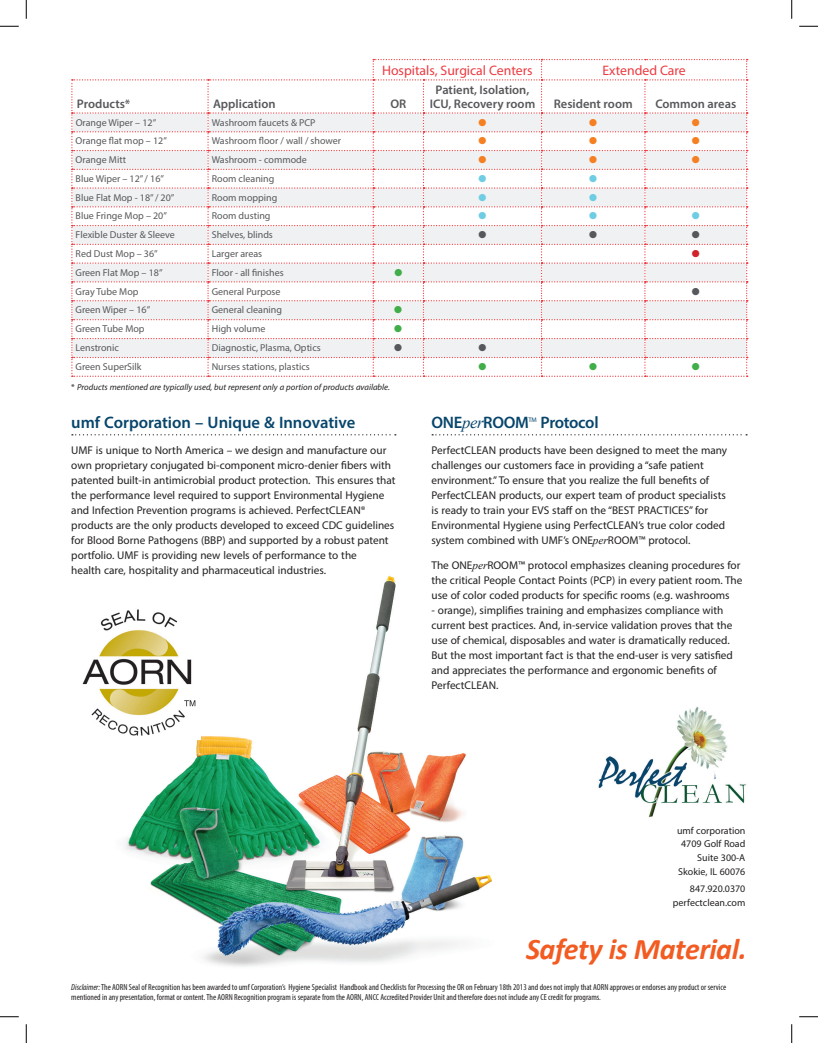
<style>
.page{position:relative;width:818px;height:1043px;background:#fff}
.page>*{position:absolute;margin:0;border:0;box-sizing:border-box;transform-origin:0 0}
.t1{font:italic 700 30px "Calibri";letter-spacing:-.015em;color:#f25b21}
.t2{font:600 16.62px "Myriad Pro";letter-spacing:-.005em;color:#07456b}
.t3{font:600 16.62px "Myriad Pro";letter-spacing:-.025em;color:#07456b}
.t4{font:13.75px "Myriad Pro";color:#ed3a40}
.t5{font:600 12.5px/13.8px "Myriad Pro";color:#57585b;text-align:center}
.t6{font:11.25px/15px "Myriad Pro";color:#231f20}
.t7{font:10px "Myriad Pro";color:#57585b}
.t8{font:10px/13.8px "Myriad Pro";color:#231f20;text-align:right}
.t9{font:10px "Zapf Dingbats ITC";color:#f57f21}
.t10{font:10px "Zapf Dingbats ITC";color:#6ecde3}
.t11{font:10px "Zapf Dingbats ITC";color:#57585b}
.t12{font:10px "Zapf Dingbats ITC";color:#40ae49}
.t13{font:10px "Zapf Dingbats ITC";color:#d1232a}
.t14{font:condensed 8.75px/10px "Myriad Pro";color:#231f20}
.t15{font:italic 8.75px "Myriad Pro";color:#231f20}
.t16{font:6.5px "Myriad Pro";color:#07456b}
.s1{font-style:normal}
.s2{font-family:"Times New Roman";font-weight:400;font-style:italic}
.s3{font-family:"Times New Roman";font-style:italic}
.s4{font-style:italic}
</style>
<div class="page">
<img style="left:125px;top:576px;width:367px;height:391px">
<svg style="left:72px;top:434px;width:324px;height:1px"></svg>
<svg style="left:432px;top:434px;width:315px;height:1px"></svg>
<svg style="left:71px;top:59px;width:676px;height:318px"></svg>
<img style="left:598px;top:706px;width:148px;height:111px">
<img style="left:82px;top:606px;width:118px;height:133px">
<svg style="left:0;top:25px;width:19px;height:2px"></svg>
<svg style="left:799px;top:25px;width:19px;height:2px"></svg>
<svg style="left:0;top:1016px;width:19px;height:1px"></svg>
<svg style="left:799px;top:1016px;width:19px;height:1px"></svg>
<svg style="left:25px;top:0;width:2px;height:19px"></svg>
<svg style="left:25px;top:1024px;width:2px;height:18px"></svg>
<svg style="left:791px;top:0;width:1px;height:19px"></svg>
<svg style="left:791px;top:1024px;width:1px;height:18px"></svg>
<p class="t4" style="left:382px;top:62px;width:152px">Hospitals, Surgical Centers</p>
<p class="t4" style="left:602px;top:62px;width:85px">Extended Care</p>
<p class="t5" style="left:77px;top:97px;width:55px">Products*</p>
<p class="t5" style="left:213px;top:97px;width:64px">Application</p>
<p class="t5" style="left:390px;top:97px;width:17px">OR</p>
<p class="t5" style="left:429px;top:83px;width:107px">Patient, Isolation,<br>ICU, Recovery room</p>
<p class="t5" style="left:553px;top:97px;width:80px">Resident room</p>
<p class="t5" style="left:655px;top:97px;width:82px">Common areas</p>
<p class="t7" style="left:76px;top:116px;width:82px">Orange Wiper – 12”</p>
<p class="t7" style="left:212px;top:116px;width:105px">Washroom faucets &amp; PCP</p>
<p class="t9" style="left:478px;top:117px;width:9px">●</p>
<p class="t9" style="left:589px;top:117px;width:9px">●</p>
<p class="t9" style="left:691px;top:117px;width:9px">●</p>
<p class="t7" style="left:76px;top:135px;width:93px">Orange flat mop – 12”</p>
<p class="t7" style="left:212px;top:135px;width:131px">Washroom floor / wall / shower</p>
<p class="t9" style="left:478px;top:136px;width:9px">●</p>
<p class="t9" style="left:589px;top:136px;width:9px">●</p>
<p class="t9" style="left:691px;top:136px;width:9px">●</p>
<p class="t7" style="left:76px;top:153px;width:52px">Orange Mitt</p>
<p class="t7" style="left:212px;top:153px;width:96px">Washroom - commode</p>
<p class="t9" style="left:478px;top:155px;width:9px">●</p>
<p class="t9" style="left:589px;top:155px;width:9px">●</p>
<p class="t9" style="left:691px;top:155px;width:9px">●</p>
<p class="t7" style="left:76px;top:172px;width:90px">Blue Wiper – 12” / 16”</p>
<p class="t7" style="left:212px;top:172px;width:64px">Room cleaning</p>
<p class="t10" style="left:478px;top:174px;width:9px">●</p>
<p class="t10" style="left:589px;top:174px;width:9px">●</p>
<p class="t7" style="left:76px;top:191px;width:100px">Blue Flat Mop - 18” / 20”</p>
<p class="t7" style="left:212px;top:191px;width:67px">Room mopping</p>
<p class="t10" style="left:478px;top:192px;width:9px">●</p>
<p class="t10" style="left:589px;top:192px;width:9px">●</p>
<p class="t7" style="left:76px;top:210px;width:93px">Blue Fringe Mop – 20”</p>
<p class="t7" style="left:212px;top:210px;width:60px">Room dusting</p>
<p class="t10" style="left:478px;top:211px;width:9px">●</p>
<p class="t10" style="left:589px;top:211px;width:9px">●</p>
<p class="t10" style="left:691px;top:211px;width:9px">●</p>
<p class="t7" style="left:76px;top:228px;width:101px">Flexible Duster &amp; Sleeve</p>
<p class="t7" style="left:212px;top:228px;width:63px">Shelves, blinds</p>
<p class="t11" style="left:478px;top:230px;width:9px">●</p>
<p class="t11" style="left:589px;top:230px;width:9px">●</p>
<p class="t11" style="left:691px;top:230px;width:9px">●</p>
<p class="t7" style="left:76px;top:247px;width:84px">Red Dust Mop – 36”</p>
<p class="t7" style="left:212px;top:247px;width:52px">Larger areas</p>
<p class="t13" style="left:691px;top:249px;width:9px">●</p>
<p class="t7" style="left:76px;top:266px;width:88px">Green Flat Mop – 18”</p>
<p class="t7" style="left:212px;top:266px;width:73px">Floor - all finishes</p>
<p class="t12" style="left:394px;top:267px;width:9px">●</p>
<p class="t7" style="left:76px;top:285px;width:64px">Gray Tube Mop</p>
<p class="t7" style="left:212px;top:285px;width:70px">General Purpose</p>
<p class="t11" style="left:691px;top:286px;width:9px">●</p>
<p class="t7" style="left:76px;top:304px;width:76px">Green Wiper – 16”</p>
<p class="t7" style="left:212px;top:304px;width:72px">General cleaning</p>
<p class="t12" style="left:394px;top:305px;width:9px">●</p>
<p class="t7" style="left:76px;top:323px;width:71px">Green Tube Mop</p>
<p class="t7" style="left:212px;top:323px;width:55px">High volume</p>
<p class="t12" style="left:394px;top:324px;width:9px">●</p>
<p class="t7" style="left:76px;top:342px;width:45px">Lenstronic</p>
<p class="t7" style="left:212px;top:342px;width:110px">Diagnostic, Plasma, Optics</p>
<p class="t11" style="left:394px;top:343px;width:9px">●</p>
<p class="t11" style="left:478px;top:343px;width:9px">●</p>
<p class="t7" style="left:76px;top:360px;width:68px">Green SuperSilk</p>
<p class="t7" style="left:212px;top:360px;width:100px">Nurses stations, plastics</p>
<p class="t12" style="left:478px;top:362px;width:9px">●</p>
<p class="t12" style="left:589px;top:362px;width:9px">●</p>
<p class="t12" style="left:691px;top:362px;width:9px">●</p>
<p class="t15" style="left:71px;top:381px;width:320px"><span class="s1">*</span> Products mentioned are typically used, but represent only a portion of products available.</p>
<h2 class="t2" style="left:71px;top:412px;width:285px">umf Corporation – Unique &amp; Innovative</h2>
<p class="t6" style="left:71px;top:443px;width:325px">UMF is unique to North America – we design and manufacture our own proprietary conjugated bi-component micro-denier fibers with patented built-in antimicrobial product protection. This ensures that the performance level required to support Environmental Hygiene and Infection Prevention programs is achieved. PerfectCLEAN® products are the only products developed to exceed CDC guidelines for Blood Borne Pathogens (BBP) and supported by a robust patent portfolio. UMF is providing new levels of performance to the<br>health care, hospitality and pharmaceutical industries.</p>
<h2 class="t2" style="left:431px;top:412px;width:99px">ONE<span class="s2">per</span>ROOM</h2>
<p class="t16" style="left:528px;top:415px;width:10px">TM</p>
<h2 class="t3" style="left:540px;top:412px;width:59px">Protocol</h2>
<p class="t6" style="left:431px;top:443px;width:297px">PerfectCLEAN products have been designed to meet the many challenges our customers face in providing a “safe patient environment.” To ensure that you realize the full benefits of PerfectCLEAN products, our expert team of product specialists is ready to train your EVS staff on the “BEST PRACTICES” for Environmental Hygiene using PerfectCLEAN’s true color coded system combined with UMF’s ONE<span class="s3">per</span>ROOM™ protocol.</p>
<p class="t6" style="left:431px;top:558px;width:312px">The ONE<span class="s3">per</span>ROOM™ protocol emphasizes cleaning procedures for the critical People Contact Points (PCP) in every patient room. The use of color coded products for specific rooms (e.g. washrooms</p>
<p class="t6" style="left:431px;top:603px;width:303px">- orange), simplifies training and emphasizes compliance with current best practices. And, in-service validation proves that the use of chemical, disposables and water is dramatically reduced.<br>But the most important fact is that the end-user is very satisfied and appreciates the performance and ergonomic benefits of PerfectCLEAN.</p>
<p class="t8" style="left:677px;top:823px;width:70px">umf corporation<br>4709 Golf Road<br>Suite 300-A<br>Skokie, IL 60076</p>
<p class="t8" style="left:673px;top:882px;width:74px">847.920.0370 perfectclean.com</p>
<h1 class="t1" style="left:526px;top:930px;width:222px">Safety is Material.</h1>
<p class="t14" style="left:71px;top:981px;width:656px"><span class="s4">Disclaimer:</span> The AORN Seal of Recognition has been awarded to umf Corporation’s Hygiene Specialist Handbook and Checklists for Processing the OR on February 18th 2013 and does not imply that AORN approves or endorses any product or service mentioned in any presentation, format or content. The AORN Recognition program is separate from the AORN, ANCC Accredited Provider Unit and therefore does not include any CE credit for programs.</p>
</div>
